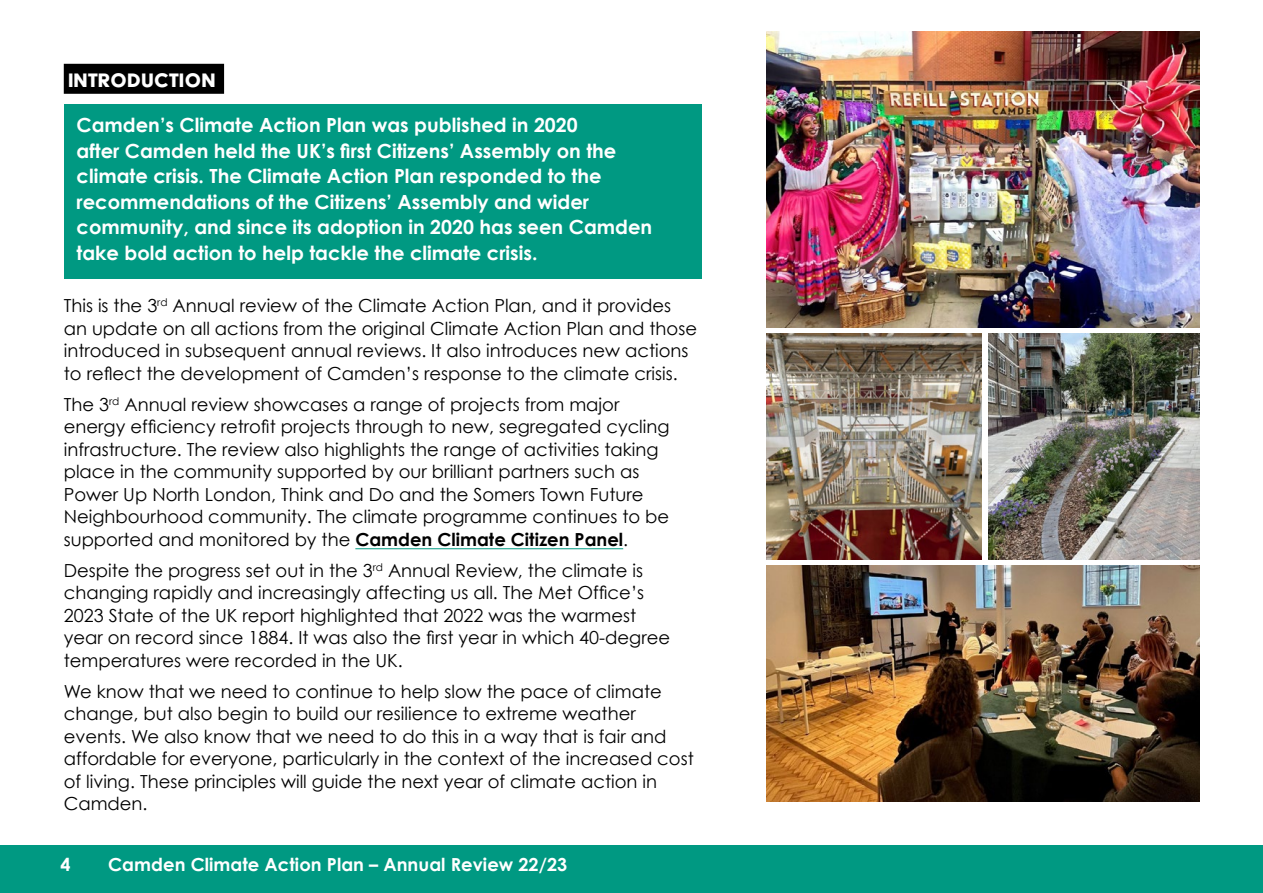
<style>
.page{position:relative;width:1263px;height:893px;background:#fff}
.page>*{position:absolute;margin:0;border:0;box-sizing:border-box;transform-origin:0 0}
.Sub_Head_1_on_Black{font:22.5px "Acier BAT Text Solid";color:#fff}
.White_Bold_Pullout{font:700 19.5px/25.5px "Century Gothic";color:#fff}
.Body_12pt{font:18px/22.5px "Century Gothic";color:#000}
.t1{font:700 18px "Century Gothic";letter-spacing:.005em;color:#fff}
.s1{font-weight:700}
</style>
<div class="page">
<div style="left:0;top:845px;width:1263px;height:48px;background:#009982"></div>
<hr style="left:355px;top:548px;width:268px;height:1px;background:#009982">
<img style="left:766px;top:566px;width:433px;height:235px">
<img style="left:766px;top:334px;width:215px;height:225px">
<img style="left:989px;top:334px;width:210px;height:225px">
<img style="left:766px;top:31px;width:433px;height:296px">
<div style="left:64px;top:105px;width:638px;height:174px;background:#009982"></div>
<div style="left:64px;top:64px;width:160px;height:30px;background:#000"></div>
<h1 class="Sub_Head_1_on_Black" style="left:68px;top:69px;width:149px">INTRODUCTION</h1>
<h1 class="White_Bold_Pullout" style="left:77px;top:112px;width:577px">Camden’s Climate Action Plan was published in 2020<br>after Camden held the UK’s first Citizens’ Assembly on the climate crisis. The Climate Action Plan responded to the recommendations of the Citizens’ Assembly and wider community, and since its adoption in 2020 has seen Camden take bold action to help tackle the climate crisis.</h1>
<p class="Body_12pt" style="left:64px;top:294px;width:635px">This is the 3<sup>rd</sup> Annual review of the Climate Action Plan, and it provides an update on all actions from the original Climate Action Plan and those introduced in subsequent annual reviews. It also introduces new actions to reflect the development of Camden’s response to the climate crisis.</p>
<p class="Body_12pt" style="left:64px;top:393px;width:607px">The 3<sup>rd</sup> Annual review showcases a range of projects from major energy efficiency retrofit projects through to new, segregated cycling infrastructure. The review also highlights the range of activities taking place in the community supported by our brilliant partners such as Power Up North London, Think and Do and the Somers Town Future Neighbourhood community. The climate programme continues to be supported and monitored by the <span class="s1">Camden Climate Citizen Panel</span>.</p>
<p class="Body_12pt" style="left:64px;top:559px;width:608px">Despite the progress set out in the 3<sup>rd</sup> Annual Review, the climate is changing rapidly and increasingly affecting us all. The Met Office’s 2023 State of the UK report highlighted that 2022 was the warmest year on record since 1884. It was also the first year in which 40-degree temperatures were recorded in the UK.</p>
<p class="Body_12pt" style="left:64px;top:680px;width:631px">We know that we need to continue to help slow the pace of climate change, but also begin to build our resilience to extreme weather events. We also know that we need to do this in a way that is fair and affordable for everyone, particularly in the context of the increased cost of living. These principles will guide the next year of climate action in Camden.</p>
<p class="t1" style="left:61px;top:853px;width:12px">4</p>
<p class="t1" style="left:108px;top:853px;width:461px">Camden Climate Action Plan – Annual Review 22/23</p>
</div>
